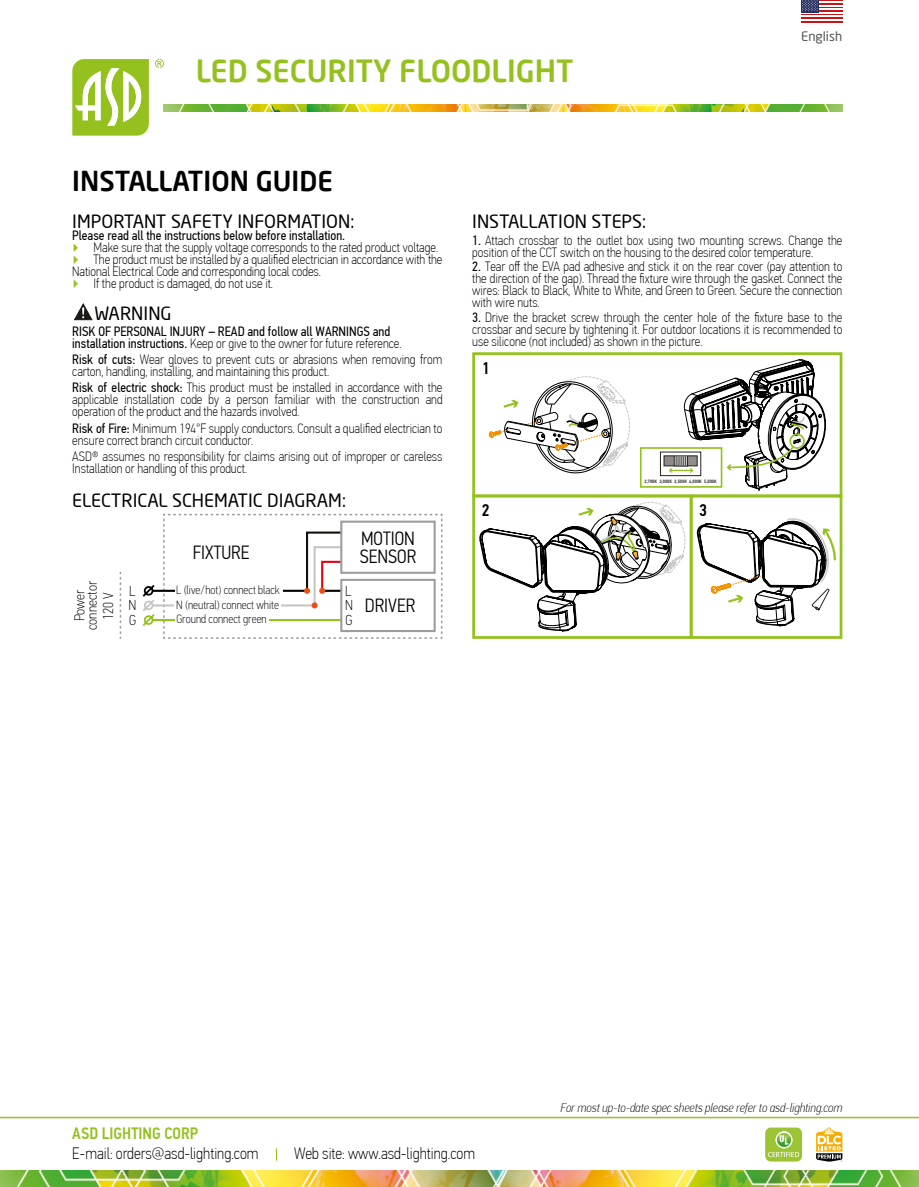
<style>
.page{position:relative;width:919px;height:1187px;background:#fff}
.page>*{position:absolute;margin:0;border:0;box-sizing:border-box;transform-origin:0 0}
.t1{font:500 30px "Neo Sans Pro";color:#95c11f}
.t2{font:500 27px "Neo Sans Pro";color:#000}
.t3{font:300 19.35px/18px "PF Din Text Cond Pro";color:#000}
.t4{font:18px "Neo Sans Pro";color:#000}
.t5{font:500 16.95px "PF Din Text Cond Pro";color:#000}
.t6{font:100 16.5px "PF Din Text Cond Pro";color:#000}
.t7{font:500 16.5px "PF Din Text Cond Pro";color:#95c11f}
.t8{font:100 14.4px/14.5px "PF Din Text Cond Pro";color:#000;text-align:justify}
.t9{font:100 13.5px/12px "PF Din Text Cond Pro";color:#000}
.t10{font:13.5px/12px "PF Din Text Cond Pro";color:#000}
.t11{font:12.9px "Neo Sans Pro";color:#575756}
.t12{font:italic 100 12.75px "PF Din Text Cond Pro";color:#000}
.t13{font:100 12px/14.7px "PF Din Text Cond Pro";color:#000}
.t14{font:500 4.8px "PF Din Text Cond Pro";color:#26231e}
.s1{font-weight:400}
.s2{font-size:12px;color:#95c11f}
.s3{font-weight:100}
</style>
<div class="page">
<svg style="left:72px;top:59px;width:77px;height:77px"></svg>
<svg style="left:155px;top:59px;width:9px;height:9px"></svg>
<img style="left:164px;top:104px;width:678px;height:7px">
<img style="left:0;top:1170px;width:918px;height:16px">
<hr style="left:0;top:1116px;width:918px;height:2px;background:#95c11f">
<hr style="left:801px;top:0;width:41px;height:1px;background:#ca1517">
<hr style="left:801px;top:3px;width:41px;height:2px;background:#ca1517">
<hr style="left:801px;top:7px;width:41px;height:1px;background:#ca1517">
<hr style="left:801px;top:10px;width:41px;height:2px;background:#ca1517">
<hr style="left:801px;top:14px;width:41px;height:2px;background:#ca1517">
<hr style="left:801px;top:17px;width:41px;height:2px;background:#ca1517">
<hr style="left:801px;top:21px;width:41px;height:1px;background:#ca1517">
<svg style="left:801px;top:0;width:17px;height:12px"></svg>
<svg style="left:801px;top:0;width:16px;height:11px"></svg>
<svg style="left:276px;top:1148px;width:1px;height:12px"></svg>
<svg style="left:816px;top:1127px;width:26px;height:34px"></svg>
<div style="left:765px;top:1127px;width:37px;height:34px;background:#9dc434;border-radius:6px"></div>
<svg style="left:768px;top:1131px;width:31px;height:25px"></svg>
<div style="left:472px;top:352px;width:370px;height:145px;border:3px solid #95c11f"></div>
<div style="left:472px;top:494px;width:220px;height:144px;border:3px solid #95c11f"></div>
<svg style="left:479px;top:498px;width:210px;height:134px"></svg>
<div style="left:689px;top:494px;width:153px;height:144px;border:3px solid #95c11f"></div>
<svg style="left:696px;top:518px;width:140px;height:108px"></svg>
<div style="left:640px;top:447px;width:82px;height:40px;background:#fff;border:2px solid #95c11f"></div>
<div style="left:660px;top:451px;width:41px;height:25px;border:1px solid #26231e"></div>
<div style="left:663px;top:455px;width:34px;height:11px;background:#8f8b89;border:1px solid #26231e"></div>
<svg style="left:668px;top:359px;width:158px;height:131px"></svg>
<svg style="left:488px;top:376px;width:142px;height:98px"></svg>
<svg style="left:73px;top:303px;width:20px;height:18px"></svg>
<svg style="left:120px;top:572px;width:1px;height:66px"></svg>
<hr style="left:152px;top:619px;width:189px;height:2px;background:#95c11f">
<hr style="left:152px;top:604px;width:162px;height:2px;background:#c6c6c6">
<hr style="left:152px;top:589px;width:155px;height:3px;background:#000">
<svg style="left:142px;top:585px;width:14px;height:41px"></svg>
<svg style="left:162px;top:514px;width:280px;height:124px"></svg>
<div style="left:340px;top:578px;width:95px;height:54px;border:2px solid #9d9d9c"></div>
<h1 class="t1" style="left:196px;top:52px;width:379px">LED SECURITY FLOODLIGHT</h1>
<p class="t11" style="left:801px;top:28px;width:43px">English</p>
<h2 class="t2" style="left:72px;top:164px;width:262px">INSTALLATION GUIDE</h2>
<h3 class="t4" style="left:72px;top:211px;width:283px">IMPORTANT SAFETY INFORMATION:</h3>
<p class="t9" style="left:72px;top:230px;width:371px"><span class="s1">Please read all the instructions below before installation.<br></span><span class="s2">▶</span> Make sure that the supply voltage corresponds to the rated product voltage. <span class="s2">▶</span> The product must be installed by a qualified electrician in accordance with the National Electrical Code and corresponding local codes.<br><span class="s2">▶</span> If the product is damaged, do not use it.</p>
<h3 class="t4" style="left:95px;top:302px;width:78px">WARNING</h3>
<p class="t10" style="left:72px;top:325px;width:330px">RISK OF PERSONAL INJURY – READ and follow all WARNINGS and installation instructions. <span class="s3">Keep or give to the owner for future reference.</span></p>
<p class="t9" style="left:72px;top:353px;width:371px"><span class="s1">Risk of cuts:</span> Wear gloves to prevent cuts or abrasions when removing from carton, handling, installing, and maintaining this product.</p>
<p class="t9" style="left:72px;top:382px;width:371px;text-align:justify"><span class="s1">Risk of electric shock:</span> This product must be installed in accordance with the applicable installation code by a person familiar with the construction and operation of the product and the hazards involved.</p>
<p class="t9" style="left:72px;top:422px;width:371px"><span class="s1">Risk of Fire:</span> Minimum 194°F supply conductors. Consult a qualified electrician to ensure correct branch circuit conductor.</p>
<p class="t9" style="left:72px;top:450px;width:371px">ASD® assumes no responsibility for claims arising out of improper or careless<br>Installation or handling of this product.</p>
<h3 class="t4" style="left:72px;top:489px;width:275px">ELECTRICAL SCHEMATIC DIAGRAM:</h3>
<p class="t8" style="left:74px;top:630px;width:50px;line-height:12px;text-align:center;rotate:-90deg">Power connector</p>
<p class="t8" style="left:101px;top:619px;width:29px;rotate:-90deg">120 V</p>
<p class="t8" style="left:129px;top:583px;width:9px">L N G</p>
<h3 class="t3" style="left:193px;top:543px;width:58px">FIXTURE</h3>
<p class="t13" style="left:176px;top:583px;width:105px">L (live/hot) connect black<br>N (neutral) connect white</p>
<p class="t13" style="left:176px;top:611px;width:92px">Ground connect green</p>
<p class="t8" style="left:345px;top:583px;width:9px">L N G</p>
<h3 class="t3" style="left:359px;top:529px;width:58px">MOTION<br>SENSOR</h3>
<h3 class="t3" style="left:365px;top:596px;width:52px">DRIVER</h3>
<h3 class="t4" style="left:472px;top:211px;width:175px">INSTALLATION STEPS:</h3>
<p class="t9" style="left:472px;top:234px;width:371px"><span class="s1">1.</span> Attach crossbar to the outlet box using two mounting screws. Change the position of the CСT switch on the housing to the desired color temperature.</p>
<p class="t9" style="left:472px;top:261px;width:371px;text-align:justify"><span class="s1">2.</span> Tear off the EVA pad adhesive and stick it on the rear cover (pay attention to the direction of the gap). Thread the fixture wire through the gasket. Connect the wires: Black to Black, White to White, and Green to Green. Secure the connection with wire nuts.</p>
<p class="t9" style="left:472px;top:311px;width:371px;text-align:justify"><span class="s1">3.</span> Drive the bracket screw through the center hole of the fixture base to the crossbar and secure by tightening it. For outdoor locations it is recommended to use silicone (not included) as shown in the picture.</p>
<p class="t5" style="left:481px;top:358px;width:9px">1</p>
<p class="t14" style="left:644px;top:478px;width:74px">2,700K 3,000K 3,500K 4,000K 5,000K</p>
<p class="t5" style="left:481px;top:500px;width:9px">2</p>
<p class="t5" style="left:699px;top:500px;width:9px">3</p>
<p class="t7" style="left:72px;top:1123px;width:127px">ASD LIGHTING CORP</p>
<p class="t12" style="left:560px;top:1100px;width:283px">For most up-to-date spec sheets please refer to asd-lighting.com</p>
<p class="t6" style="left:72px;top:1144px;width:188px">E-mail: orders@asd-lighting.com</p>
<p class="t6" style="left:294px;top:1144px;width:183px">Web site: www.asd-lighting.com</p>
</div>
